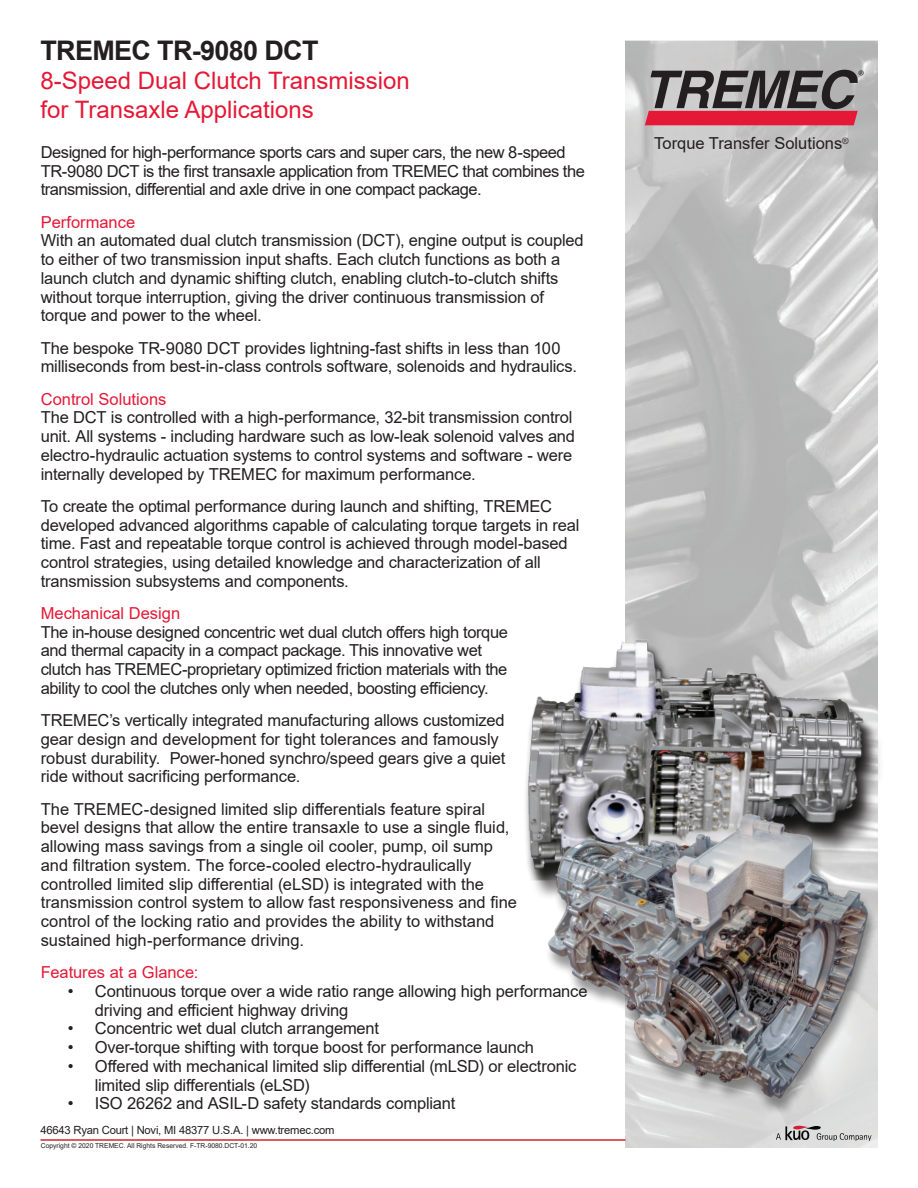
<style>
.page{position:relative;width:918px;height:1188px;background:#fff}
.page>*{position:absolute;margin:0;border:0;box-sizing:border-box;transform-origin:0 0}
.t1{font:700 27px "Arial";letter-spacing:-.025em;color:#231f20}
.t2{font:24px/28.8px "Arial";color:#e51836}
.t3{font:16.5px/18.8px "Arial";letter-spacing:-.01em;color:#231f20}
.t4{font:16.5px/18.8px "Arial";letter-spacing:-.03em;color:#231f20}
.t5{font:16.5px "Arial";color:#e51836}
.t6{font:11.25px "Arial";letter-spacing:-.02em;color:#231f20}
.t7{font:11.1px "Myriad";color:#000}
.t8{font:6.75px "Arial";color:#231f20}
</style>
<div class="page">
<img style="left:626px;top:40px;width:252px;height:592px">
<img style="left:527px;top:632px;width:353px;height:141px">
<hr style="left:40px;top:1139px;width:586px;height:2px;background:#d1232a">
<img style="left:523px;top:773px;width:356px;height:375px">
<svg style="left:645px;top:70px;width:213px;height:55px;background:#925d65"></svg>
<h1 class="t1" style="left:40px;top:32px;width:280px">TREMEC TR-9080 DCT</h1>
<h2 class="t2" style="left:40px;top:66px;width:371px">8-Speed Dual Clutch Transmission for Transaxle Applications</h2>
<p class="t4" style="left:41px;top:143px;width:546px">Designed for high-performance sports cars and super cars, the new 8-speed<br>TR-9080 DCT is the first transaxle application from TREMEC that combines the transmission, differential and axle drive in one compact package.</p>
<p class="t5" style="left:41px;top:210px;width:96px">Performance</p>
<p class="t3" style="left:41px;top:231px;width:544px">With an automated dual clutch transmission (DCT), engine output is coupled to either of two transmission input shafts. Each clutch functions as both a launch clutch and dynamic shifting clutch, enabling clutch-to-clutch shifts without torque interruption, giving the driver continuous transmission of torque and power to the wheel.</p>
<p class="t3" style="left:41px;top:338px;width:538px">The bespoke TR-9080 DCT provides lightning-fast shifts in less than 100 milliseconds from best-in-class controls software, solenoids and hydraulics.</p>
<p class="t5" style="left:41px;top:387px;width:127px">Control Solutions</p>
<p class="t3" style="left:41px;top:408px;width:536px">The DCT is controlled with a high-performance, 32-bit transmission control unit. All systems - including hardware such as low-leak solenoid valves and electro-hydraulic actuation systems to control systems and software - were internally developed by TREMEC for maximum performance.</p>
<p class="t3" style="left:41px;top:496px;width:540px">To create the optimal performance during launch and shifting, TREMEC developed advanced algorithms capable of calculating torque targets in real time. Fast and repeatable torque control is achieved through model-based control strategies, using detailed knowledge and characterization of all transmission subsystems and components.</p>
<p class="t5" style="left:41px;top:602px;width:141px">Mechanical Design</p>
<p class="t3" style="left:41px;top:622px;width:469px">The in-house designed concentric wet dual clutch offers high torque and thermal capacity in a compact package. This innovative wet clutch has TREMEC-proprietary optimized friction materials with the ability to cool the clutches only when needed, boosting efficiency.</p>
<p class="t3" style="left:41px;top:711px;width:466px">TREMEC’s vertically integrated manufacturing allows customized gear design and development for tight tolerances and famously robust durability. Power-honed synchro/speed gears give a quiet ride without sacrificing performance.</p>
<p class="t3" style="left:41px;top:799px;width:478px">The TREMEC-designed limited slip differentials feature spiral bevel designs that allow the entire transaxle to use a single fluid, allowing mass savings from a single oil cooler, pump, oil sump and filtration system. The force-cooled electro-hydraulically controlled limited slip differential (eLSD) is integrated with the transmission control system to allow fast responsiveness and fine control of the locking ratio and provides the ability to withstand sustained high-performance driving.</p>
<p class="t5" style="left:41px;top:961px;width:159px">Features at a Glance:</p>
<p class="t3" style="left:95px;top:982px;width:494px;text-indent:-27px">• Continuous torque over a wide ratio range allowing high performance driving and efficient highway driving</p>
<p class="t3" style="left:68px;top:1019px;width:313px">• Concentric wet dual clutch arrangement</p>
<p class="t3" style="left:68px;top:1038px;width:468px">• Over-torque shifting with torque boost for performance launch</p>
<p class="t3" style="left:95px;top:1057px;width:483px;text-indent:-27px">• Offered with mechanical limited slip differential (mLSD) or electronic limited slip differentials (eLSD)</p>
<p class="t3" style="left:68px;top:1094px;width:389px">• ISO 26262 and ASIL-D safety standards compliant</p>
<p class="t8" style="left:41px;top:1141px;width:218px">Copyright © 2020 TREMEC. All Rights Reserved. F-TR-9080.DCT-01.20</p>
<p class="t6" style="left:40px;top:1122px;width:295px">46643 Ryan Court | Novi, MI 48377 U.S.A. | www.tremec.com</p>
<p class="t7" style="left:858px;top:68px;width:7px">®</p>
<p class="t3" style="left:654px;top:134px;width:196px">Torque Transfer Solutions<sup>®</sup></p>
</div>
